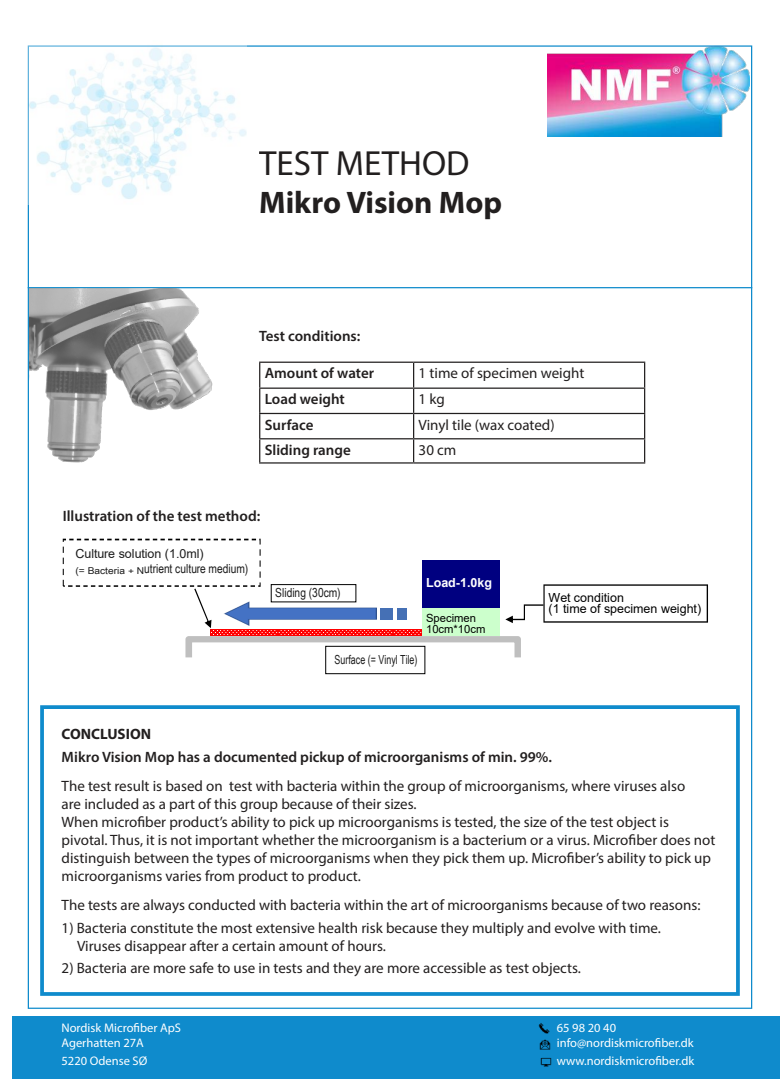
<style>
.page{position:relative;width:780px;height:1088px;background:#fff}
.page>*{position:absolute;margin:0;border:0;box-sizing:border-box;transform-origin:0 0}
.t1{font:35px "Myriad Pro";color:#221f1f}
.t2{font:700 31.25px "Myriad Pro";color:#221f1f}
.t3{font:15px/18px "Myriad Pro";color:#221f1f}
.t4{font:600 15px "Myriad Pro";color:#221f1f}
.t5{font:700 15px "Myriad Pro";color:#221f1f}
.t6{font:12.5px "Myriad Pro";color:#fff}
.t7{font:12.5px "Arial Narrow";color:#1c1c1c}
.t8{font:12.5px/11.2px "Arial";color:#000}
.t9{font:12.5px "Arial";color:#1c1c1c}
.t10{font:12.5px "Arial Narrow";color:#1c1c1c;scale:.87 1}
.t11{font:700 12.5px "Arial";color:#fff}
.t12{font:11.25px/11.2px "Arial";color:#000}
</style>
<div class="page">
<div style="left:12px;top:1016px;width:768px;height:62px;background:#0f8bcc"></div>
<svg style="left:539px;top:1023px;width:11px;height:10px"></svg>
<svg style="left:539px;top:1039px;width:11px;height:11px"></svg>
<svg style="left:540px;top:1057px;width:11px;height:10px"></svg>
<hr style="left:28px;top:287px;width:724px;height:1px;background:#0f8bcc">
<img style="left:30px;top:288px;width:188px;height:175px">
<img style="left:547px;top:47px;width:202px;height:90px">
<img style="left:28px;top:45px;width:219px;height:160px">
<svg style="left:259px;top:362px;width:386px;height:100px"></svg>
<hr style="left:259px;top:462px;width:154px;height:1px;background:#221f1f">
<hr style="left:413px;top:462px;width:232px;height:1px;background:#221f1f">
<svg style="left:63px;top:539px;width:645px;height:135px"></svg>
<div style="left:40px;top:705px;width:699px;height:291px;border:4px solid #0f8bcc"></div>
<h1 class="t1" style="left:259px;top:150px;width:212px">TEST METHOD</h1>
<h2 class="t2" style="left:259px;top:190px;width:244px">Mikro Vision Mop</h2>
<p class="t4" style="left:259px;top:330px;width:103px">Test conditions:</p>
<p class="t4" style="left:265px;top:368px;width:111px">Amount of water</p>
<p class="t3" style="left:418px;top:366px;width:167px">1 time of specimen weight</p>
<p class="t4" style="left:265px;top:394px;width:82px">Load weight</p>
<p class="t3" style="left:418px;top:392px;width:28px">1 kg</p>
<p class="t4" style="left:265px;top:419px;width:50px">Surface</p>
<p class="t3" style="left:418px;top:417px;width:138px">Vinyl tile (wax coated)</p>
<p class="t4" style="left:265px;top:444px;width:88px">Sliding range</p>
<p class="t3" style="left:418px;top:442px;width:39px">30 cm</p>
<p class="t4" style="left:63px;top:510px;width:199px">Illustration of the test method:</p>
<p class="t9" style="left:75px;top:549px;width:130px">Culture solution (1.0ml)</p>
<p class="t7" style="left:75px;top:564px;width:174px"><sub>(=</sub> <sub>Bacteria</sub> <sub>+</sub> <sub>N</sub>utrient culture medium)</p>
<p class="t7" style="left:275px;top:588px;width:67px">Sliding (30cm)</p>
<p class="t10" style="left:334px;top:655px;width:97px">Surface (= Vinyl Tile)</p>
<p class="t11" style="left:426px;top:577px;width:67px">Load-1.0kg</p>
<p class="t12" style="left:426px;top:613px;width:61px">Specimen<br>10cm*10cm</p>
<p class="t8" style="left:548px;top:593px;width:154px">Wet condition<br>(1 time of specimen weight)</p>
<p class="t5" style="left:62px;top:728px;width:91px">CONCLUSION</p>
<p class="t4" style="left:62px;top:751px;width:492px">Mikro Vision Mop has a documented pickup of microorganisms of min. 99%.</p>
<p class="t3" style="left:62px;top:778px;width:655px">The test result is based on test with bacteria within the group of microorganisms, where viruses also<br>are included as a part of this group because of their sizes.<br>When microfiber product’s ability to pick up microorganisms is tested, the size of the test object is pivotal. Thus, it is not important whether the microorganism is a bacterium or a virus. Microfiber does not distinguish between the types of microorganisms when they pick them up. Microfiber’s ability to pick up microorganisms varies from product to product.</p>
<p class="t3" style="left:62px;top:898px;width:640px">The tests are always conducted with bacteria within the art of microorganisms because of two reasons:</p>
<p class="t3" style="left:77px;top:920px;width:585px;text-indent:-15px">1) Bacteria constitute the most extensive health risk because they multiply and evolve with time.<br>Viruses disappear after a certain amount of hours.</p>
<p class="t3" style="left:62px;top:961px;width:521px">2) Bacteria are more safe to use in tests and they are more accessible as test objects.</p>
<p class="t6" style="left:61px;top:1023px;width:121px">Nordisk Microfiber ApS</p>
<p class="t6" style="left:556px;top:1023px;width:61px">65 98 20 40</p>
<p class="t6" style="left:61px;top:1038px;width:84px">Agerhatten 27A</p>
<p class="t6" style="left:556px;top:1038px;width:138px">info@nordiskmicrofiber.dk</p>
<p class="t6" style="left:61px;top:1056px;width:87px">5220 Odense SØ</p>
<p class="t6" style="left:556px;top:1056px;width:139px">www.nordiskmicrofiber.dk</p>
</div>
